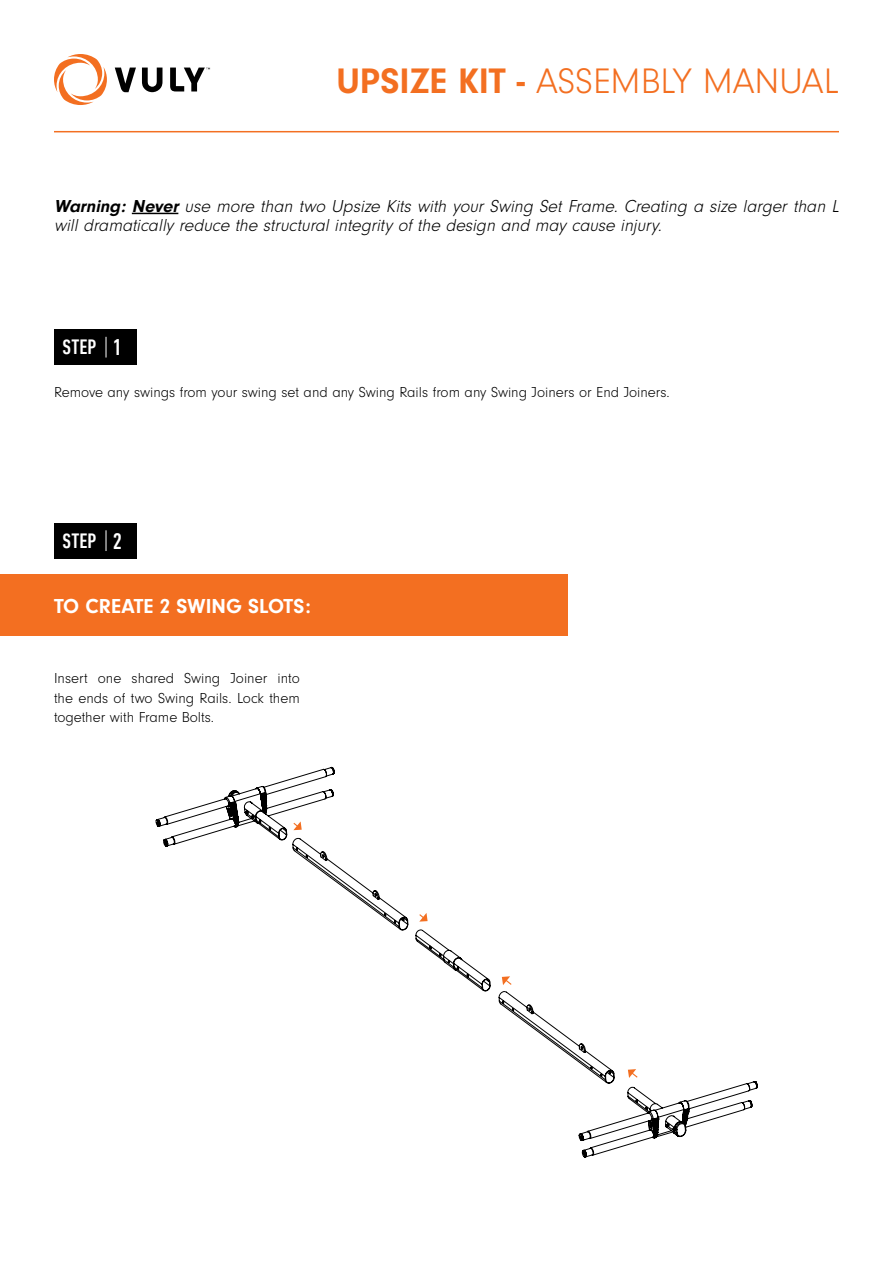
<style>
.page{position:relative;width:893px;height:1263px;background:#fff}
.page>*{position:absolute;margin:0;border:0;box-sizing:border-box;transform-origin:0 0}
.t1{font:300 36.75px "Neuzeit Gro";color:#f36f21}
.t2{font:500 condensed 21.15px "DIN Next LT Pro";color:#fff}
.t3{font:700 21px "Neuzeit Gro";color:#fff}
.t4{font:italic 300 18px/19.5px "Neuzeit Gro";color:#000}
.t5{font:300 15px/19.5px "Neuzeit Gro";color:#000;text-align:justify}
.s1{font-weight:700}
.s2{font-size:23.1px}
</style>
<div class="page">
<svg style="left:155px;top:766px;width:603px;height:392px"></svg>
<div style="left:0;top:574px;width:567px;height:61px;background:#f36f21"></div>
<div style="left:54px;top:330px;width:82px;height:35px;background:#000"></div>
<svg style="left:106px;top:337px;width:1px;height:20px"></svg>
<div style="left:54px;top:523px;width:82px;height:35px;background:#000"></div>
<svg style="left:106px;top:530px;width:1px;height:21px"></svg>
<hr style="left:132px;top:213px;width:46px;height:1px;background:#000">
<svg style="left:628px;top:1069px;width:11px;height:10px"></svg>
<svg style="left:502px;top:976px;width:11px;height:10px"></svg>
<svg style="left:418px;top:913px;width:10px;height:9px"></svg>
<svg style="left:292px;top:821px;width:10px;height:9px"></svg>
<svg style="left:115px;top:68px;width:95px;height:24px"></svg>
<svg style="left:54px;top:54px;width:53px;height:51px"></svg>
<hr style="left:54px;top:131px;width:785px;height:1px;background:#f36f21">
<h1 class="t1" style="left:336px;top:61px;width:504px"><span class="s1">UPSIZE KIT -</span> ASSEMBLY MANUAL</h1>
<p class="t4" style="left:54px;top:196px;width:790px"><span class="s1">Warning: Never</span> use more than two Upsize Kits with your Swing Set Frame. Creating a size larger than L will dramatically reduce the structural integrity of the design and may cause injury.</p>
<h2 class="t2" style="left:63px;top:335px;width:61px">STEP <span class="s2">1</span></h2>
<p class="t5" style="left:54px;top:382px;width:617px">Remove any swings from your swing set and any Swing Rails from any Swing Joiners or End Joiners.</p>
<h2 class="t2" style="left:63px;top:529px;width:61px">STEP <span class="s2">2</span></h2>
<h3 class="t3" style="left:54px;top:594px;width:258px">TO CREATE 2 SWING SLOTS:</h3>
<p class="t5" style="left:54px;top:669px;width:247px">Insert one shared Swing Joiner into the ends of two Swing Rails. Lock them together with Frame Bolts.</p>
</div>
